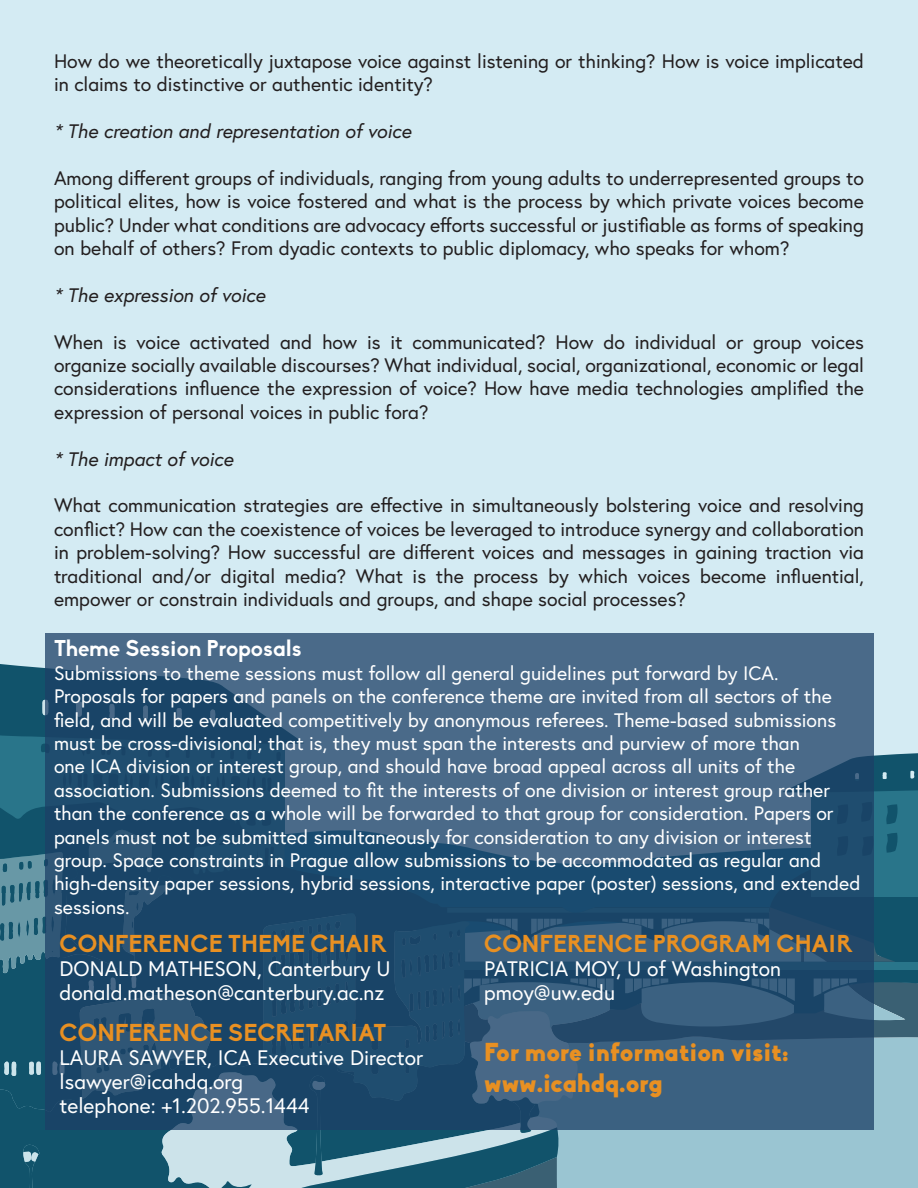
<style>
.page{position:relative;width:918px;height:1188px;background:#fff}
.page>*{position:absolute;margin:0;border:0;box-sizing:border-box;transform-origin:0 0}
.t1{font:900 25.5px/30.6px "Biko";color:#e89022}
.t2{font:700 24px "Biko";color:#e89022}
.t3{font:700 22.5px "Biko";color:#fff}
.t4{font:21px/24px "Europa";color:#fff}
.t5{font:19.5px/23.4px "Europa";color:#231f20;text-align:justify}
.t6{font:19.5px/23.4px "Europa";color:#fff}
.t7{font:italic 19.5px "Europa";color:#231f20}
</style>
<div class="page">
<div style="left:0;top:0;width:918px;height:1003px;background:#d4ebf3"></div>
<div style="left:0;top:735px;width:284px;height:158px;background:#29758a"></div>
<svg style="left:0;top:664px;width:45px;height:88px"></svg>
<div style="left:812px;top:779px;width:106px;height:117px;background:#29758a"></div>
<svg style="left:873px;top:747px;width:45px;height:47px"></svg>
<svg style="left:0;top:802px;width:918px;height:386px;background:#5c8fa1"></svg>
<svg style="left:45px;top:633px;width:828px;height:497px;background:#305778"></svg>
<p class="t5" style="left:54px;top:49px;width:812px">How do we theoretically juxtapose voice against listening or thinking? How is voice implicated in claims to distinctive or authentic identity?</p>
<p class="t7" style="left:54px;top:119px;width:359px">* The creation and representation of voice</p>
<p class="t5" style="left:54px;top:166px;width:812px">Among different groups of individuals, ranging from young adults to underrepresented groups to political elites, how is voice fostered and what is the process by which private voices become public? Under what conditions are advocacy efforts successful or justifiable as forms of speaking on behalf of others? From dyadic contexts to public diplomacy, who speaks for whom?</p>
<p class="t7" style="left:54px;top:283px;width:213px">* The expression of voice</p>
<p class="t5" style="left:54px;top:330px;width:812px">When is voice activated and how is it communicated? How do individual or group voices organize socially available discourses? What individual, social, organizational, economic or legal considerations influence the expression of voice? How have media technologies amplified the expression of personal voices in public fora?</p>
<p class="t7" style="left:54px;top:446px;width:181px">* The impact of voice</p>
<p class="t5" style="left:54px;top:493px;width:812px">What communication strategies are effective in simultaneously bolstering voice and resolving conflict? How can the coexistence of voices be leveraged to introduce synergy and collaboration in problem-solving? How successful are different voices and messages in gaining traction via traditional and/or digital media? What is the process by which voices become influential, empower or constrain individuals and groups, and shape social processes?</p>
<p class="t3" style="left:54px;top:635px;width:249px">Theme Session Proposals</p>
<p class="t6" style="left:54px;top:661px;width:808px">Submissions to theme sessions must follow all general guidelines put forward by ICA.<br>Proposals for papers and panels on the conference theme are invited from all sectors of the field, and will be evaluated competitively by anonymous referees. Theme-based submissions must be cross-divisional; that is, they must span the interests and purview of more than<br>one ICA division or interest group, and should have broad appeal across all units of the association. Submissions deemed to fit the interests of one division or interest group rather than the conference as a whole will be forwarded to that group for consideration. Papers or panels must not be submitted simultaneously for consideration to any division or interest group. Space constraints in Prague allow submissions to be accommodated as regular and high-density paper sessions, hybrid sessions, interactive paper (poster) sessions, and extended sessions.</p>
<p class="t2" style="left:60px;top:929px;width:329px">CONFERENCE THEME CHAIR</p>
<p class="t4" style="left:60px;top:956px;width:333px">DONALD MATHESON, Canterbury U donald.matheson@canterbury.ac.nz</p>
<p class="t2" style="left:60px;top:1018px;width:328px">CONFERENCE SECRETARIAT</p>
<p class="t4" style="left:60px;top:1045px;width:365px">LAURA SAWYER, ICA Executive Director lsawyer@icahdq.org<br>telephone: +1.202.955.1444</p>
<p class="t2" style="left:484px;top:929px;width:370px">CONFERENCE PROGRAM CHAIR</p>
<p class="t4" style="left:484px;top:956px;width:298px">PATRICIA MOY, U of Washington pmoy@uw.edu</p>
<h1 class="t1" style="left:484px;top:1037px;width:306px">For more information visit: www.icahdq.org</h1>
</div>
